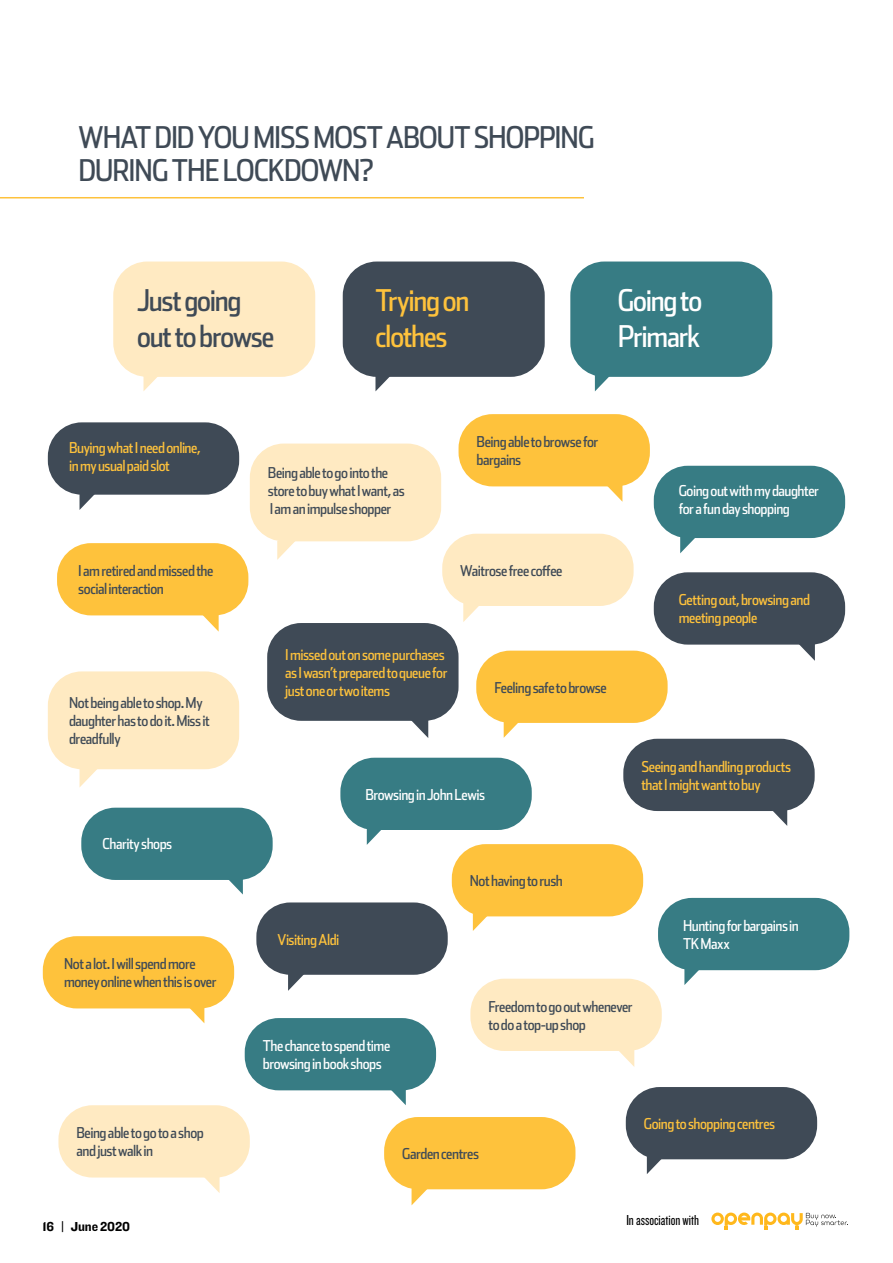
<style>
.page{position:relative;width:893px;height:1263px;background:#fff}
.page>*{position:absolute;margin:0;border:0;box-sizing:border-box;transform-origin:0 0}
.t1{font:30px/36px "Stainless Cond";letter-spacing:-.035em;color:#3f4a56}
.t2{font:30px/36px "Stainless Cond";letter-spacing:-.04em;color:#fec23c}
.t3{font:30px/36px "Stainless Cond";letter-spacing:-.04em;color:#fff}
.t4{font:15px/18px "Stainless Cond";letter-spacing:-.03em;color:#3f4a56}
.t5{font:15px/18px "Stainless Cond";letter-spacing:-.03em;color:#fec23c}
.t6{font:15px/18px "Stainless Cond";letter-spacing:-.03em;color:#fff}
.t7{font:15px "Knockout 28 Junior Feathrwt";color:#000}
.t8{font:13.5px "Knockout 51 Middleweight";letter-spacing:-.01em;color:#000}
</style>
<div class="page">
<svg style="left:711px;top:1212px;width:137px;height:18px"></svg>
<hr style="left:892px;top:0;width:1px;height:1263px;background:#3f4a56">
<div style="left:48px;top:422px;width:191px;height:73px;background:#3f4a56;border-radius:34px"></div>
<svg style="left:80px;top:494px;width:18px;height:16px"></svg>
<div style="left:250px;top:444px;width:191px;height:97px;background:#ffeac2;border-radius:34px"></div>
<svg style="left:277px;top:541px;width:19px;height:19px"></svg>
<div style="left:459px;top:414px;width:191px;height:72px;background:#fec23c;border-radius:34px"></div>
<svg style="left:604px;top:486px;width:18px;height:15px"></svg>
<div style="left:654px;top:466px;width:191px;height:72px;background:#377c84;border-radius:34px"></div>
<svg style="left:680px;top:537px;width:15px;height:16px"></svg>
<div style="left:57px;top:543px;width:191px;height:72px;background:#fec23c;border-radius:34px"></div>
<svg style="left:200px;top:615px;width:19px;height:17px"></svg>
<div style="left:267px;top:623px;width:192px;height:98px;background:#3f4a56;border-radius:34px"></div>
<svg style="left:410px;top:720px;width:18px;height:18px"></svg>
<div style="left:442px;top:534px;width:192px;height:72px;background:#ffeac2;border-radius:34px"></div>
<svg style="left:463px;top:603px;width:16px;height:19px"></svg>
<div style="left:654px;top:572px;width:191px;height:73px;background:#3f4a56;border-radius:34px"></div>
<svg style="left:796px;top:644px;width:19px;height:17px"></svg>
<div style="left:48px;top:671px;width:191px;height:98px;background:#ffeac2;border-radius:34px"></div>
<svg style="left:80px;top:769px;width:18px;height:18px"></svg>
<div style="left:476px;top:651px;width:192px;height:72px;background:#fec23c;border-radius:34px"></div>
<svg style="left:504px;top:722px;width:18px;height:16px"></svg>
<div style="left:623px;top:739px;width:192px;height:72px;background:#3f4a56;border-radius:34px"></div>
<svg style="left:772px;top:811px;width:15px;height:15px"></svg>
<div style="left:340px;top:758px;width:192px;height:72px;background:#377c84;border-radius:34px"></div>
<svg style="left:367px;top:829px;width:14px;height:16px"></svg>
<div style="left:81px;top:808px;width:192px;height:72px;background:#377c84;border-radius:34px"></div>
<svg style="left:229px;top:880px;width:14px;height:14px"></svg>
<div style="left:452px;top:844px;width:191px;height:72px;background:#fec23c;border-radius:34px"></div>
<svg style="left:473px;top:914px;width:18px;height:17px"></svg>
<div style="left:256px;top:902px;width:192px;height:73px;background:#3f4a56;border-radius:34px"></div>
<svg style="left:288px;top:974px;width:18px;height:17px"></svg>
<div style="left:58px;top:1105px;width:192px;height:72px;background:#ffeac2;border-radius:34px"></div>
<svg style="left:201px;top:1177px;width:19px;height:16px"></svg>
<div style="left:470px;top:979px;width:192px;height:72px;background:#ffeac2;border-radius:34px"></div>
<svg style="left:619px;top:1051px;width:15px;height:16px"></svg>
<div style="left:43px;top:936px;width:191px;height:72px;background:#fec23c;border-radius:34px"></div>
<svg style="left:186px;top:1008px;width:18px;height:15px"></svg>
<div style="left:245px;top:1018px;width:191px;height:72px;background:#377c84;border-radius:34px"></div>
<svg style="left:387px;top:1090px;width:19px;height:15px"></svg>
<div style="left:626px;top:1087px;width:191px;height:72px;background:#3f4a56;border-radius:34px"></div>
<svg style="left:647px;top:1157px;width:18px;height:17px"></svg>
<div style="left:384px;top:1117px;width:191px;height:72px;background:#fec23c;border-radius:34px"></div>
<svg style="left:412px;top:1189px;width:18px;height:16px"></svg>
<div style="left:113px;top:261px;width:202px;height:116px;background:#ffeac2;border-radius:34px"></div>
<div style="left:343px;top:261px;width:202px;height:116px;background:#3f4a56;border-radius:34px"></div>
<div style="left:570px;top:261px;width:202px;height:116px;background:#377c84;border-radius:34px"></div>
<svg style="left:144px;top:377px;width:13px;height:14px"></svg>
<svg style="left:375px;top:376px;width:19px;height:15px"></svg>
<svg style="left:595px;top:376px;width:18px;height:15px"></svg>
<hr style="left:0;top:197px;width:584px;height:1px;background:#fec23c">
<div style="left:658px;top:898px;width:191px;height:72px;background:#377c84;border-radius:34px"></div>
<svg style="left:684px;top:969px;width:19px;height:16px"></svg>
<h1 class="t1" style="left:78px;top:121px;width:517px;line-height:33px">WHAT DID YOU MISS MOST ABOUT SHOPPING<br>DURING THE LOCKDOWN?</h1>
<h1 class="t1" style="left:137px;top:282px;width:139px">Just going out to browse</h1>
<h1 class="t2" style="left:375px;top:282px;width:96px">Trying on clothes</h1>
<h1 class="t3" style="left:618px;top:282px;width:86px">Going to<br>Primark</h1>
<p class="t5" style="left:69px;top:438px;width:133px">Buying what I need online, in my usual paid slot</p>
<p class="t4" style="left:78px;top:561px;width:137px">I am retired and missed the social interaction</p>
<p class="t4" style="left:69px;top:694px;width:142px">Not being able to shop. My daughter has to do it. Miss it dreadfully</p>
<p class="t6" style="left:103px;top:834px;width:71px">Charity shops</p>
<p class="t4" style="left:64px;top:954px;width:154px">Not a lot. I will spend more money online when this is over</p>
<p class="t4" style="left:77px;top:1123px;width:129px">Being able to go to a shop and just walk in</p>
<p class="t8" style="left:43px;top:1218px;width:13px">16</p>
<p class="t8" style="left:62px;top:1217px;width:70px">| June 2020</p>
<p class="t4" style="left:268px;top:463px;width:138px">Being able to go into the store to buy what I want, as<br>I am an impulse shopper</p>
<p class="t4" style="left:477px;top:433px;width:123px">Being able to browse for bargains</p>
<p class="t4" style="left:460px;top:561px;width:104px">Waitrose free coffee</p>
<p class="t5" style="left:285px;top:645px;width:164px">I missed out on some purchases as I wasn’t prepared to queue for just one or two items</p>
<p class="t4" style="left:494px;top:678px;width:114px">Feeling safe to browse</p>
<p class="t6" style="left:365px;top:785px;width:121px">Browsing in John Lewis</p>
<p class="t6" style="left:679px;top:482px;width:142px">Going out with my daughter for a fun day shopping</p>
<p class="t5" style="left:679px;top:591px;width:133px">Getting out, browsing and meeting people</p>
<p class="t5" style="left:641px;top:757px;width:151px">Seeing and handling products that I might want to buy</p>
<p class="t5" style="left:278px;top:930px;width:63px">Visiting Aldi</p>
<p class="t4" style="left:470px;top:871px;width:94px">Not having to rush</p>
<p class="t6" style="left:683px;top:916px;width:117px">Hunting for bargains in<br>TK Maxx</p>
<p class="t6" style="left:263px;top:1036px;width:129px">The chance to spend time browsing in book shops</p>
<p class="t4" style="left:488px;top:997px;width:146px">Freedom to go out whenever to do a top-up shop</p>
<p class="t4" style="left:402px;top:1144px;width:78px">Garden centres</p>
<p class="t5" style="left:644px;top:1114px;width:133px">Going to shopping centres</p>
<p class="t7" style="left:626px;top:1211px;width:74px">In association with</p>
</div>
